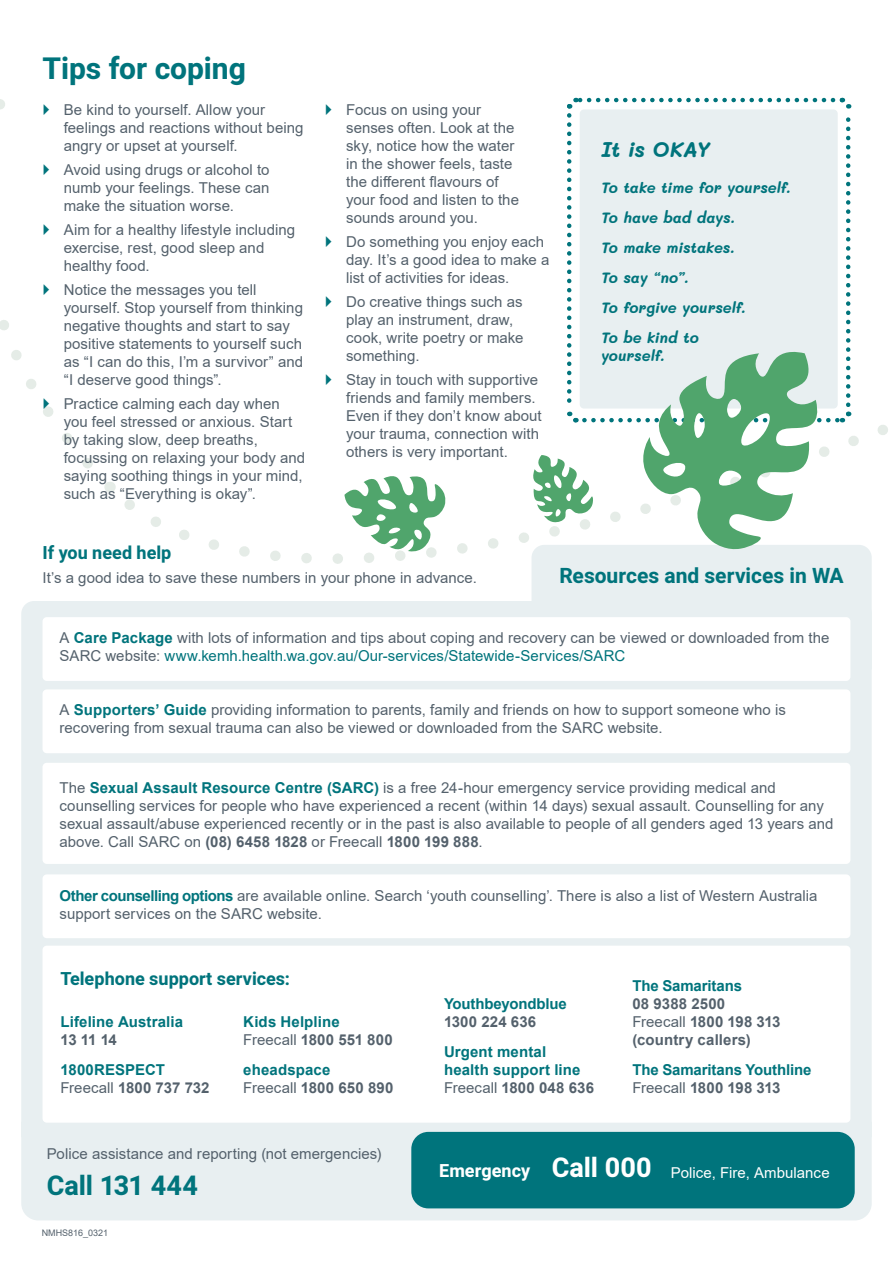
<style>
.page{position:relative;width:893px;height:1263px;background:#fff}
.page>*{position:absolute;margin:0;border:0;box-sizing:border-box;transform-origin:0 0}
.t1{font:700 30px "Heebo";color:#00747c}
.t2{font:700 27px "Heebo";letter-spacing:-.005em;color:#00747c}
.t3{font:700 21px "Heebo";color:#00747c}
.t4{font:italic 700 21px "Mali";letter-spacing:-.03em;color:#00747c}
.t5{font:700 18px "Heebo";color:#00747c}
.t6{font:15px/18px "Arial";letter-spacing:.005em;color:#54616c}
.t7{font:700 15px/18px "Arial";letter-spacing:.005em;color:#00747c}
.t8{font:italic 700 15px/30px "Mali";letter-spacing:-.01em;color:#00747c}
.t9{font:700 15px/18px "Arial";letter-spacing:.01em;color:#54616c}
.t10{font:15px "Arial";color:#fff}
.t11{font:9px "Arial";color:#54616c}
.s1{font-weight:700;color:#00747c}
.s2{color:#00747c}
.s3{font-weight:700}
.s4{font-weight:400;color:#54616c}
.s5{color:#54616c}
.s6{font-weight:400}
.s7{font-family:"Heebo";font-weight:700;font-size:18px}
.s8{font-family:"Heebo";font-weight:700;font-size:27px}
</style>
<div class="page">
<svg style="left:106px;top:425px;width:782px;height:139px"></svg>
<div style="left:21px;top:601px;width:851px;height:521px;background:#e8eff1"></div>
<div style="left:21px;top:1122px;width:851px;height:98px;background:#e8eff1"></div>
<div style="left:411px;top:1132px;width:444px;height:76px;background:#00747c;border-radius:17px"></div>
<div style="left:43px;top:763px;width:807px;height:101px;background:#fff;border-radius:4px"></div>
<div style="left:43px;top:617px;width:807px;height:64px;background:#fff;border-radius:4px"></div>
<div style="left:43px;top:689px;width:807px;height:64px;background:#fff;border-radius:4px"></div>
<div style="left:43px;top:874px;width:807px;height:64px;background:#fff;border-radius:4px"></div>
<div style="left:43px;top:946px;width:807px;height:177px;background:#fff;border-radius:4px"></div>
<svg style="left:531px;top:97px;width:341px;height:572px"></svg>
<svg style="left:344px;top:475px;width:103px;height:78px"></svg>
<svg style="left:0;top:99px;width:93px;height:370px"></svg>
<h1 class="t1" style="left:43px;top:47px;width:205px">Tips for coping</h1>
<p class="t6" style="left:64px;top:100px;width:241px">Be kind to yourself. Allow your feelings and reactions without being angry or upset at yourself.</p>
<p class="t6" style="left:64px;top:160px;width:207px;text-align:justify">Avoid using drugs or alcohol to numb your feelings. These can make the situation worse.</p>
<p class="t6" style="left:64px;top:220px;width:233px">Aim for a healthy lifestyle including exercise, rest, good sleep and healthy food.</p>
<p class="t6" style="left:64px;top:280px;width:241px">Notice the messages you tell yourself. Stop yourself from thinking negative thoughts and start to say positive statements to yourself such as “I can do this, I’m a survivor” and “I deserve good things”.</p>
<p class="t6" style="left:64px;top:394px;width:243px">Practice calming each day when you feel stressed or anxious. Start by taking slow, deep breaths, focussing on relaxing your body and saying soothing things in your mind, such as “Everything is okay”.</p>
<p class="t6" style="left:346px;top:100px;width:174px">Focus on using your senses often. Look at the sky, notice how the water in the shower feels, taste the different flavours of your food and listen to the sounds around you.</p>
<p class="t6" style="left:346px;top:232px;width:205px">Do something you enjoy each day. It’s a good idea to make a list of activities for ideas.</p>
<p class="t6" style="left:346px;top:292px;width:179px">Do creative things such as play an instrument, draw, cook, write poetry or make something.</p>
<p class="t6" style="left:346px;top:370px;width:197px">Stay in touch with supportive friends and family members.<br>Even if they don’t know about your trauma, connection with others is very important.</p>
<h3 class="t4" style="left:601px;top:137px;width:111px">It is OKAY</h3>
<p class="t8" style="left:601px;top:172px;width:192px">To take time for yourself.<br>To have bad days.<br>To make mistakes.<br>To say “no”.<br>To forgive yourself.<br>To be kind to</p>
<p class="t8" style="left:601px;top:340px;width:66px">yourself.</p>
<p class="t5" style="left:43px;top:540px;width:130px">If you need help</p>
<p class="t6" style="left:43px;top:568px;width:436px">It’s a good idea to save these numbers in your phone in advance.</p>
<h3 class="t3" style="left:559px;top:561px;width:286px">Resources and services in WA</h3>
<p class="t6" style="left:60px;top:628px;width:771px">A <span class="s1">Care Package</span> with lots of information and tips about coping and recovery can be viewed or downloaded from the<br>SARC website: <span class="s2">www.kemh.health.wa.gov.au/Our-services/Statewide-Services/SARC</span></p>
<p class="t6" style="left:60px;top:700px;width:728px">A <span class="s1">Supporters’ Guide</span> providing information to parents, family and friends on how to support someone who is recovering from sexual trauma can also be viewed or downloaded from the SARC website.</p>
<p class="t6" style="left:60px;top:778px;width:775px">The <span class="s1">Sexual Assault Resource Centre (SARC)</span> is a free 24-hour emergency service providing medical and counselling services for people who have experienced a recent (within 14 days) sexual assault. Counselling for any sexual assault/abuse experienced recently or in the past is also available to people of all genders aged 13 years and above. Call SARC on <span class="s3">(08) 6458 1828</span> or Freecall <span class="s3">1800 199 888</span>.</p>
<p class="t6" style="left:60px;top:886px;width:760px"><span class="s1">Other counselling options</span> are available online. Search ‘youth counselling’. There is also a list of Western Australia support services on the SARC website.</p>
<p class="t5" style="left:60px;top:966px;width:231px">Telephone support services:</p>
<p class="t7" style="left:61px;top:1012px;width:124px">Lifeline Australia</p>
<p class="t9" style="left:61px;top:1030px;width:58px">13 11 14</p>
<p class="t7" style="left:61px;top:1060px;width:150px">1800RESPECT<br><span class="s4">Freecall</span> <span class="s5">1800 737 732</span></p>
<p class="t7" style="left:243px;top:1012px;width:151px">Kids Helpline<br><span class="s4">Freecall</span> <span class="s5">1800 551 800</span></p>
<p class="t7" style="left:243px;top:1060px;width:152px">eheadspace<br><span class="s4">Freecall</span> <span class="s5">1800 650 890</span></p>
<p class="t6" style="left:47px;top:1144px;width:336px">Police assistance and reporting (not emergencies)</p>
<h2 class="t2" style="left:47px;top:1166px;width:153px">Call 131 444</h2>
<p class="t11" style="left:42px;top:1227px;width:68px">NMHS816_0321</p>
<p class="t7" style="left:444px;top:994px;width:124px">Youthbeyondblue</p>
<p class="t9" style="left:444px;top:1012px;width:94px">1300 224 636</p>
<p class="t7" style="left:444px;top:1042px;width:152px">Urgent mental health support line<br><span class="s4">Freecall</span> <span class="s5">1800 048 636</span></p>
<p class="t7" style="left:632px;top:976px;width:111px">The Samaritans</p>
<p class="t9" style="left:632px;top:994px;width:150px">08 9388 2500<br><span class="s6">Freecall</span> 1800 198 313 (country callers)</p>
<p class="t7" style="left:632px;top:1060px;width:180px">The Samaritans Youthline<br><span class="s4">Freecall</span> <span class="s5">1800 198 313</span></p>
<p class="t10" style="left:439px;top:1162px;width:392px"><span class="s7">Emergency</span> <span class="s8">Call 000</span> Police, Fire, Ambulance</p>
</div>
